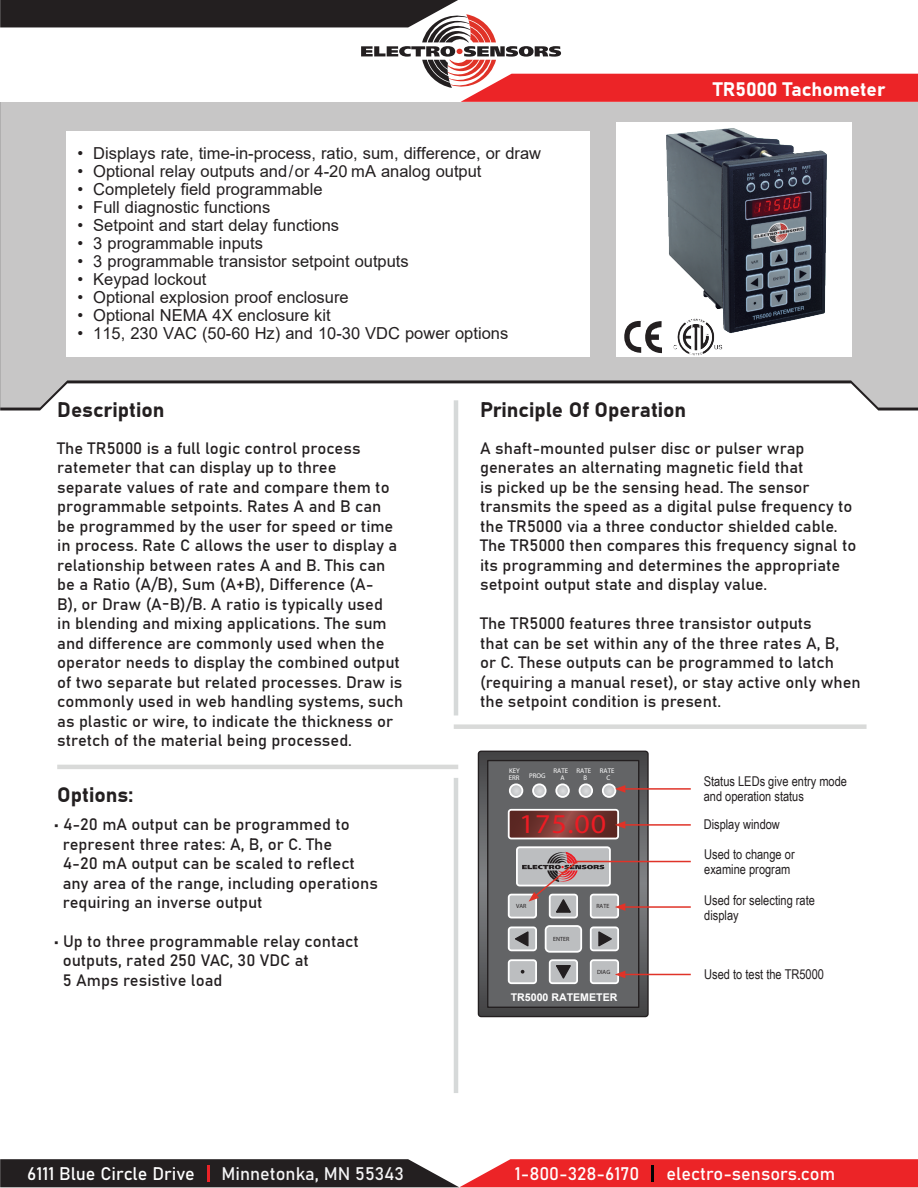
<style>
.page{position:relative;width:918px;height:1188px;background:#fff}
.page>*{position:absolute;margin:0;border:0;box-sizing:border-box;transform-origin:0 0}
.t1{font:27.3px "Digital Readout Upright";color:#ed1c24;scale:1.1 1}
.t2{font:21px "Bahnschrift";color:#231f20}
.t3{font:19.5px "Bahnschrift";color:#fff}
.t4{font:18px "Bahnschrift";color:#fff}
.t5{font:18px "Bahnschrift";color:#f4f4f5}
.t6{font:16.5px/19.5px "Bahnschrift";color:#231f20}
.t7{font:16.5px "Arial";color:#231f20}
.t8{font:13.5px/15px "Arial Narrow";color:#231f20}
.t9{font:700 10.65px "Arial";color:#fff}
.t10{font:700 6.75px/7.1px "Helvetica";color:#fff;text-align:center}
.t11{font:700 6px "Helvetica";color:#231f20}
</style>
<div class="page">
<svg style="left:0;top:102px;width:918px;height:306px;fill:#c7c6c6"></svg>
<div style="left:67px;top:132px;width:523px;height:225px;background:#fff"></div>
<div style="left:617px;top:122px;width:235px;height:235px;background:#fff"></div>
<svg style="left:0;top:1159px;width:918px;height:28px;background:#8e2f31"></svg>
<svg style="left:0;top:0;width:918px;height:102px"></svg>
<hr style="left:454px;top:400px;width:4px;height:315px;background:#d6d9d9">
<div style="left:454px;top:724px;width:413px;height:5px;background:#d9dad9"></div>
<hr style="left:57px;top:765px;width:401px;height:4px;background:#d9dad9">
<img style="left:687px;top:333px;width:25px;height:22px">
<svg style="left:624px;top:321px;width:38px;height:33px"></svg>
<img style="left:666px;top:128px;width:161px;height:205px">
<svg style="left:478px;top:751px;width:169px;height:266px;background:#575759"></svg>
<div style="left:478px;top:751px;width:171px;height:266px;border:1px solid #231f20;border-radius:3px"></div>
<div style="left:488px;top:761px;width:151px;height:246px;background:#636466"></div>
<div style="left:487px;top:760px;width:152px;height:248px;border:1px solid #231f20"></div>
<div style="left:517px;top:847px;width:93px;height:39px;background:#bcbec0;border-radius:3px"></div>
<div style="left:516px;top:846px;width:95px;height:40px;border:2px solid #fff;border-radius:3px"></div>
<div style="left:550px;top:960px;width:27px;height:23px;background:#bcbec0;border-radius:3px"></div>
<div style="left:549px;top:959px;width:29px;height:25px;border:2px solid #fff;border-radius:3px"></div>
<div style="left:509px;top:927px;width:27px;height:23px;background:#bcbec0;border-radius:3px"></div>
<div style="left:508px;top:926px;width:29px;height:25px;border:2px solid #fff;border-radius:3px"></div>
<div style="left:509px;top:960px;width:27px;height:23px;background:#bcbec0;border-radius:3px"></div>
<div style="left:508px;top:959px;width:29px;height:25px;border:2px solid #fff;border-radius:3px"></div>
<div style="left:509px;top:895px;width:27px;height:23px;background:#bcbec0;border-radius:3px"></div>
<div style="left:508px;top:894px;width:29px;height:24px;border:2px solid #fff;border-radius:3px"></div>
<div style="left:591px;top:927px;width:27px;height:23px;background:#bcbec0;border-radius:3px"></div>
<div style="left:590px;top:926px;width:29px;height:25px;border:2px solid #fff;border-radius:3px"></div>
<div style="left:546px;top:926px;width:35px;height:26px;background:#bcbec0;border-radius:4px"></div>
<div style="left:545px;top:925px;width:37px;height:28px;border:2px solid #fff;border-radius:4px"></div>
<div style="left:591px;top:960px;width:27px;height:23px;background:#bcbec0;border-radius:3px"></div>
<div style="left:590px;top:959px;width:29px;height:25px;border:2px solid #fff;border-radius:3px"></div>
<div style="left:550px;top:895px;width:27px;height:23px;background:#bcbec0;border-radius:3px"></div>
<div style="left:549px;top:894px;width:29px;height:24px;border:2px solid #fff;border-radius:3px"></div>
<div style="left:591px;top:895px;width:27px;height:23px;background:#bcbec0;border-radius:3px"></div>
<div style="left:590px;top:894px;width:29px;height:24px;border:2px solid #fff;border-radius:3px"></div>
<svg style="left:521px;top:970px;width:3px;height:4px"></svg>
<svg style="left:556px;top:965px;width:15px;height:14px"></svg>
<svg style="left:515px;top:931px;width:14px;height:16px"></svg>
<svg style="left:598px;top:931px;width:14px;height:16px"></svg>
<svg style="left:510px;top:784px;width:12px;height:13px"></svg>
<div style="left:509px;top:783px;width:14px;height:15px;border:2px solid #fff;border-radius:50%"></div>
<svg style="left:535px;top:786px;width:9px;height:9px"></svg>
<div style="left:532px;top:783px;width:15px;height:15px;border:2px solid #fff;border-radius:50%"></div>
<svg style="left:580px;top:784px;width:12px;height:13px"></svg>
<div style="left:579px;top:783px;width:14px;height:15px;border:2px solid #fff;border-radius:50%"></div>
<svg style="left:558px;top:786px;width:9px;height:9px"></svg>
<div style="left:555px;top:783px;width:15px;height:15px;border:2px solid #fff;border-radius:50%"></div>
<div style="left:602px;top:783px;width:14px;height:15px;border:2px solid #fff;border-radius:50%"></div>
<div style="left:508px;top:809px;width:111px;height:30px;border:2px solid #fff;border-radius:3px"></div>
<hr style="left:623px;top:788px;width:68px;height:2px;background:#e03328">
<svg style="left:603px;top:784px;width:22px;height:13px"></svg>
<hr style="left:623px;top:824px;width:68px;height:2px;background:#e03328">
<svg style="left:509px;top:810px;width:116px;height:29px;background:#7d4844"></svg>
<hr style="left:623px;top:906px;width:68px;height:2px;background:#e03328">
<svg style="left:615px;top:903px;width:10px;height:8px"></svg>
<hr style="left:623px;top:974px;width:68px;height:1px;background:#e03328">
<svg style="left:615px;top:971px;width:10px;height:7px"></svg>
<svg style="left:522px;top:852px;width:82px;height:62px"></svg>
<hr style="left:577px;top:861px;width:114px;height:1px;background:#e03328">
<hr style="left:454px;top:778px;width:4px;height:315px;background:#d6d9d9">
<p class="t7" style="left:77px;top:142px;width:465px">• Displays rate, time-in-process, ratio, sum, difference, or draw</p>
<p class="t7" style="left:77px;top:160px;width:406px">• Optional relay outputs and/or 4-20 mA analog output</p>
<p class="t7" style="left:77px;top:178px;width:247px">• Completely field programmable</p>
<p class="t7" style="left:77px;top:196px;width:194px">• Full diagnostic functions</p>
<p class="t7" style="left:77px;top:214px;width:263px">• Setpoint and start delay functions</p>
<p class="t7" style="left:77px;top:232px;width:187px">• 3 programmable inputs</p>
<p class="t7" style="left:77px;top:250px;width:333px">• 3 programmable transistor setpoint outputs</p>
<p class="t7" style="left:77px;top:268px;width:131px">• Keypad lockout</p>
<p class="t7" style="left:77px;top:286px;width:273px">• Optional explosion proof enclosure</p>
<p class="t7" style="left:77px;top:304px;width:255px">• Optional NEMA 4X enclosure kit</p>
<p class="t7" style="left:77px;top:322px;width:432px">• 115, 230 VAC (50-60 Hz) and 10-30 VDC power options</p>
<p class="t3" style="left:713px;top:75px;width:174px">TR5000 Tachometer</p>
<p class="t2" style="left:57px;top:394px;width:109px">Description</p>
<p class="t6" style="left:57px;top:437px;width:348px">The TR5000 is a full logic control process ratemeter that can display up to three separate values of rate and compare them to programmable setpoints. Rates A and B can<br>be programmed by the user for speed or time in process. Rate C allows the user to display a relationship between rates A and B. This can be a Ratio (A/B), Sum (A+B), Difference (A-<br>B), or Draw (A-B)/B. A ratio is typically used<br>in blending and mixing applications. The sum and difference are commonly used when the operator needs to display the combined output of two separate but related processes. Draw is commonly used in web handling systems, such as plastic or wire, to indicate the thickness or stretch of the material being processed.</p>
<p class="t2" style="left:57px;top:779px;width:77px">Options:</p>
<p class="t6" style="left:63px;top:814px;width:294px;text-indent:-9px">• 4-20 mA output can be programmed to represent three rates: A, B, or C. The<br>4-20 mA output can be scaled to reflect</p>
<p class="t6" style="left:63px;top:872px;width:317px">any area of the range, including operations requiring an inverse output</p>
<p class="t6" style="left:63px;top:930px;width:297px;text-indent:-9px">• Up to three programmable relay contact outputs, rated 250 VAC, 30 VDC at<br>5 Amps resistive load</p>
<p class="t2" style="left:480px;top:394px;width:208px">Principle Of Operation</p>
<p class="t6" style="left:480px;top:437px;width:378px">A shaft-mounted pulser disc or pulser wrap generates an alternating magnetic field that<br>is picked up be the sensing head. The sensor transmits the speed as a digital pulse frequency to the TR5000 via a three conductor shielded cable.<br>The TR5000 then compares this frequency signal to its programming and determines the appropriate setpoint output state and display value.</p>
<p class="t6" style="left:480px;top:613px;width:382px">The TR5000 features three transistor outputs<br>that can be set within any of the three rates A, B,<br>or C. These outputs can be programmed to latch (requiring a manual reset), or stay active only when the setpoint condition is present.</p>
<p class="t10" style="left:509px;top:767px;width:12px;text-align:left">KEY<br>ERR</p>
<p class="t10" style="left:529px;top:772px;width:18px">PROG</p>
<p class="t10" style="left:600px;top:767px;width:16px">RATE<br>C</p>
<p class="t10" style="left:554px;top:767px;width:16px">RATE<br>A</p>
<p class="t10" style="left:577px;top:767px;width:16px">RATE<br>B</p>
<p class="t1" style="left:519px;top:807px;width:81px">175.00</p>
<p class="t11" style="left:516px;top:903px;width:12px">VAR</p>
<p class="t11" style="left:596px;top:902px;width:14px">RATE</p>
<p class="t11" style="left:553px;top:935px;width:18px">ENTER</p>
<p class="t11" style="left:597px;top:968px;width:15px">DIAG</p>
<p class="t9" style="left:511px;top:990px;width:108px">TR5000 RATEMETER</p>
<p class="t8" style="left:704px;top:773px;width:145px">Status LEDs give entry mode and operation status</p>
<p class="t8" style="left:704px;top:816px;width:78px">Display window</p>
<p class="t8" style="left:704px;top:846px;width:92px">Used to change or examine program</p>
<p class="t8" style="left:704px;top:892px;width:112px">Used for selecting rate display</p>
<p class="t8" style="left:704px;top:966px;width:121px">Used to test the TR5000</p>
<p class="t4" style="left:27px;top:1160px;width:169px">6111 Blue Circle Drive</p>
<p class="t5" style="left:222px;top:1160px;width:184px">Minnetonka, MN 55343</p>
<p class="t4" style="left:515px;top:1160px;width:126px">1-800-328-6170</p>
<p class="t4" style="left:667px;top:1160px;width:170px">electro-sensors.com</p>
</div>
